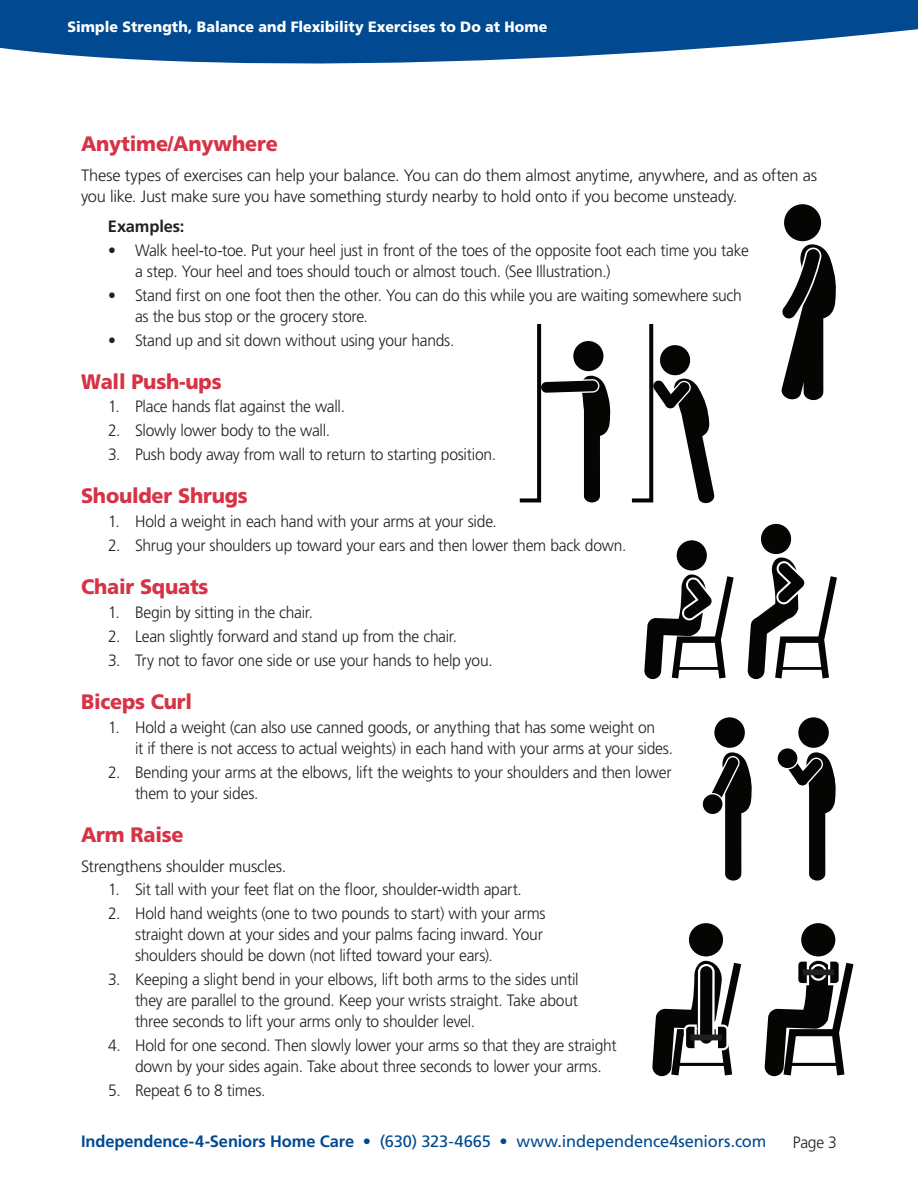
<style>
.page{position:relative;width:918px;height:1188px;background:#fff}
.page>*{position:absolute;margin:0;border:0;box-sizing:border-box;transform-origin:0 0}
.Subtitle_-_14_pt{font:900 20.85px "Frutiger";letter-spacing:-.01em;color:#d73347;scale:.95 1}
.Body_Text_Bulleted_a{font:300 16.5px/20.9px "Frutiger";letter-spacing:-.015em;color:#231f20;scale:.95 1}
.Body_Text{font:300 16.5px/20.9px "Frutiger";letter-spacing:-.015em;color:#231f20}
.t1{font:16.5px "Frutiger";letter-spacing:-.005em;color:#014990}
.Body_Text-2{font:700 16.5px "Frutiger";letter-spacing:-.01em;color:#231f20}
.t2{font:900 15px "Frutiger";letter-spacing:.005em;color:#fff;scale:.95 1}
.s1{font-weight:700}
</style>
<div class="page">
<div style="left:784px;top:204px;width:37px;height:37px;background:#050504;border-radius:50%"></div>
<svg style="left:781px;top:244px;width:55px;height:157px"></svg>
<svg style="left:520px;top:325px;width:91px;height:178px"></svg>
<svg style="left:632px;top:325px;width:83px;height:179px"></svg>
<div style="left:677px;top:540px;width:30px;height:31px;background:#050504;border-radius:50%"></div>
<svg style="left:644px;top:574px;width:90px;height:105px"></svg>
<svg style="left:747px;top:524px;width:90px;height:155px"></svg>
<div style="left:714px;top:717px;width:31px;height:31px;background:#050504;border-radius:50%"></div>
<div style="left:798px;top:717px;width:31px;height:31px;background:#050504;border-radius:50%"></div>
<svg style="left:702px;top:752px;width:50px;height:129px"></svg>
<svg style="left:777px;top:747px;width:59px;height:134px"></svg>
<div style="left:689px;top:923px;width:34px;height:33px;background:#050504;border-radius:50%"></div>
<svg style="left:652px;top:960px;width:89px;height:117px"></svg>
<div style="left:690px;top:1034px;width:32px;height:6px;background:#231f20"></div>
<div style="left:801px;top:923px;width:34px;height:33px;background:#050504;border-radius:50%"></div>
<svg style="left:764px;top:960px;width:89px;height:117px"></svg>
<div style="left:803px;top:969px;width:31px;height:6px;background:#231f20"></div>
<svg style="left:0;top:0;width:918px;height:64px;fill:#014990"></svg>
<p class="t2" style="left:68px;top:18px;width:507px">Simple Strength, Balance and Flexibility Exercises to Do at Home</p>
<p class="Subtitle_-_14_pt" style="left:81px;top:131px;width:209px">Anytime/Anywhere</p>
<p class="Body_Text" style="left:81px;top:165px;width:738px">These types of exercises can help your balance. You can do them almost anytime, anywhere, and as often as you like. Just make sure you have something sturdy nearby to hold onto if you become unsteady.</p>
<p class="Body_Text-2" style="left:108px;top:217px;width:78px">Examples:</p>
<p class="Body_Text_Bulleted_a" style="left:135px;top:240px;width:648px;text-indent:-27px">• Walk heel-to-toe. Put your heel just in front of the toes of the opposite foot each time you take a step. Your heel and toes should touch or almost touch. (See Illustration.)</p>
<p class="Body_Text_Bulleted_a" style="left:135px;top:285px;width:640px;text-indent:-27px">• Stand first on one foot then the other. You can do this while you are waiting somewhere such as the bus stop or the grocery store.</p>
<p class="Body_Text_Bulleted_a" style="left:108px;top:329px;width:366px">• Stand up and sit down without using your hands.</p>
<p class="Subtitle_-_14_pt" style="left:81px;top:369px;width:150px">Wall Push-ups</p>
<p class="Body_Text_Bulleted_a" style="left:108px;top:396px;width:251px">1. Place hands flat against the wall.</p>
<p class="Body_Text_Bulleted_a" style="left:108px;top:420px;width:235px">2. Slowly lower body to the wall.</p>
<p class="Body_Text_Bulleted_a" style="left:108px;top:444px;width:410px">3. Push body away from wall to return to starting position.</p>
<p class="Subtitle_-_14_pt" style="left:81px;top:483px;width:177px">Shoulder Shrugs</p>
<p class="Body_Text_Bulleted_a" style="left:108px;top:511px;width:411px">1. Hold a weight in each hand with your arms at your side.</p>
<p class="Body_Text_Bulleted_a" style="left:108px;top:535px;width:547px">2. Shrug your shoulders up toward your ears and then lower them back down.</p>
<p class="Subtitle_-_14_pt" style="left:81px;top:574px;width:136px">Chair Squats</p>
<p class="Body_Text_Bulleted_a" style="left:108px;top:602px;width:217px">1. Begin by sitting in the chair.</p>
<p class="Body_Text_Bulleted_a" style="left:108px;top:626px;width:369px">2. Lean slightly forward and stand up from the chair.</p>
<p class="Body_Text_Bulleted_a" style="left:108px;top:650px;width:406px">3. Try not to favor one side or use your hands to help you.</p>
<p class="Subtitle_-_14_pt" style="left:81px;top:689px;width:119px">Biceps Curl</p>
<p class="Body_Text_Bulleted_a" style="left:135px;top:717px;width:568px;text-indent:-27px">1. Hold a weight (can also use canned goods, or anything that has some weight on<br>it if there is not access to actual weights) in each hand with your arms at your sides.</p>
<p class="Body_Text_Bulleted_a" style="left:135px;top:762px;width:566px;text-indent:-27px">2. Bending your arms at the elbows, lift the weights to your shoulders and then lower them to your sides.</p>
<p class="Subtitle_-_14_pt" style="left:81px;top:822px;width:110px">Arm Raise</p>
<p class="Body_Text" style="left:81px;top:855px;width:207px">Strengthens shoulder muscles.</p>
<p class="Body_Text_Bulleted_a" style="left:108px;top:879px;width:437px">1. Sit tall with your feet flat on the floor, shoulder-width apart.</p>
<p class="Body_Text_Bulleted_a" style="left:135px;top:903px;width:434px;text-indent:-27px">2. Hold hand weights (one to two pounds to start) with your arms straight down at your sides and your palms facing inward. Your shoulders should be down (not lifted toward your ears).</p>
<p class="Body_Text_Bulleted_a" style="left:135px;top:969px;width:469px;text-align:justify;text-indent:-27px">3. Keeping a slight bend in your elbows, lift both arms to the sides until they are parallel to the ground. Keep your wrists straight. Take about three seconds to lift your arms only to shoulder level.</p>
<p class="Body_Text_Bulleted_a" style="left:135px;top:1035px;width:508px;text-indent:-27px">4. Hold for one second. Then slowly lower your arms so that they are straight down by your sides again. Take about three seconds to lower your arms.</p>
<p class="Body_Text_Bulleted_a" style="left:108px;top:1080px;width:167px">5. Repeat 6 to 8 times.</p>
<p class="t1" style="left:81px;top:1132px;width:687px"><span class="s1">Independence-4-Seniors Home Care</span> • (630) 323-4665 • www.independence4seniors.com</p>
<p class="Body_Text_Bulleted_a" style="left:793px;top:1131px;width:48px">Page 3</p>
</div>
